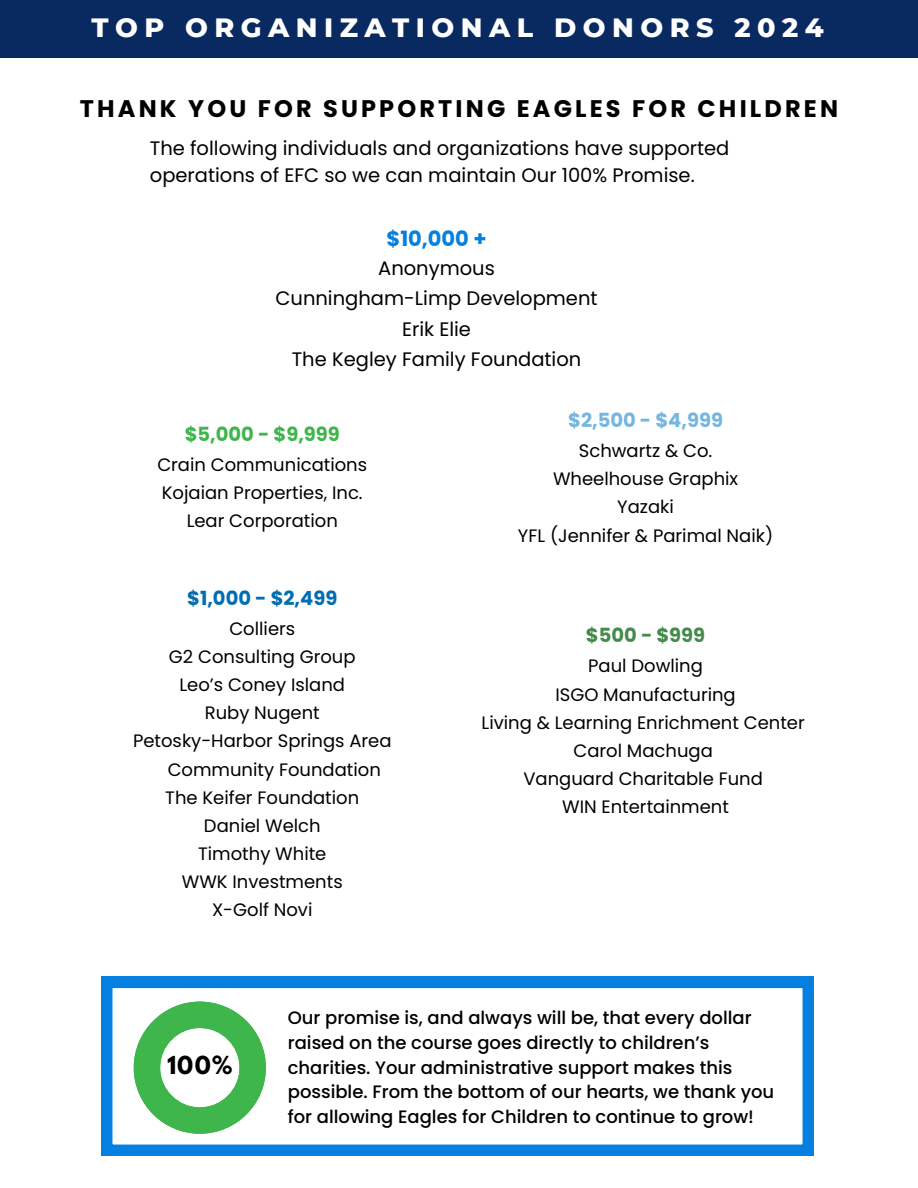
<style>
.page{position:relative;width:918px;height:1188px;background:#fff}
.page>*{position:absolute;margin:0;border:0;box-sizing:border-box;transform-origin:0 0}
.t1{font:800 27px "Montserrat";letter-spacing:.24em;color:#fff}
.t2{font:700 24px "Poppins";letter-spacing:.13em;color:#000}
.t3{font:22.05px "Hussar Bd";color:#000}
.t4{font:700 21px "Poppins";color:#0580e0}
.t5{font:19.5px "Poppins";color:#000}
.t6{font:700 19.5px "Poppins";color:#3eb64c}
.t7{font:700 19.5px "Poppins";color:#75b6e0}
.t8{font:700 19.5px "Poppins";color:#016db1}
.t9{font:700 19.5px "Poppins";color:#448b4c}
.t10{font:18px "Poppins";color:#000}
.t11{font:500 18px/24.8px "Poppins";color:#000}
</style>
<div class="page">
<svg style="left:101px;top:977px;width:712px;height:179px"></svg>
<svg style="left:134px;top:1002px;width:132px;height:132px"></svg>
<div style="left:0;top:0;width:918px;height:58px;background:#092a61"></div>
<p class="t1" style="left:91px;top:11px;width:734px">TOP ORGANIZATIONAL DONORS 2024</p>
<h1 class="t2" style="left:80px;top:92px;width:760px">THANK YOU FOR SUPPORTING EAGLES FOR CHILDREN</h1>
<p class="t5" style="left:150px;top:135px;width:581px">The following individuals and organizations have supported</p>
<p class="t5" style="left:150px;top:162px;width:546px">operations of EFC so we can maintain Our 100% Promise.</p>
<p class="t4" style="left:387px;top:224px;width:102px">$10,000 +</p>
<p class="t5" style="left:378px;top:254px;width:118px">Anonymous</p>
<p class="t5" style="left:275px;top:285px;width:324px">Cunningham-Limp Development</p>
<p class="t5" style="left:402px;top:315px;width:70px">Erik Elie</p>
<p class="t5" style="left:292px;top:345px;width:291px">The Kegley Family Foundation</p>
<p class="t6" style="left:185px;top:420px;width:157px">$5,000 - $9,999</p>
<p class="t10" style="left:157px;top:452px;width:211px">Crain Communications</p>
<p class="t10" style="left:162px;top:480px;width:202px">Kojaian Properties, Inc.</p>
<p class="t10" style="left:187px;top:509px;width:153px">Lear Corporation</p>
<p class="t8" style="left:187px;top:584px;width:152px">$1,000 - $2,499</p>
<p class="t10" style="left:229px;top:616px;width:67px">Colliers</p>
<p class="t10" style="left:169px;top:644px;width:188px">G2 Consulting Group</p>
<p class="t10" style="left:180px;top:672px;width:167px">Leo’s Coney Island</p>
<p class="t10" style="left:205px;top:700px;width:117px">Ruby Nugent</p>
<p class="t10" style="left:133px;top:729px;width:260px">Petosky-Harbor Springs Area</p>
<p class="t10" style="left:168px;top:757px;width:215px">Community Foundation</p>
<p class="t10" style="left:165px;top:785px;width:195px">The Keifer Foundation</p>
<p class="t10" style="left:204px;top:813px;width:118px">Daniel Welch</p>
<p class="t10" style="left:198px;top:841px;width:130px">Timothy White</p>
<p class="t10" style="left:182px;top:869px;width:162px">WWK Investments</p>
<p class="t10" style="left:212px;top:897px;width:102px">X-Golf Novi</p>
<p class="t7" style="left:568px;top:406px;width:156px">$2,500 - $4,999</p>
<p class="t10" style="left:579px;top:438px;width:135px">Schwartz &amp; Co.</p>
<p class="t10" style="left:553px;top:466px;width:187px">Wheelhouse Graphix</p>
<p class="t10" style="left:617px;top:495px;width:58px">Yazaki</p>
<p class="t10" style="left:518px;top:523px;width:257px">YFL (Jennifer &amp; Parimal Naik)</p>
<p class="t9" style="left:586px;top:622px;width:121px">$500 - $999</p>
<p class="t10" style="left:588px;top:654px;width:116px">Paul Dowling</p>
<p class="t10" style="left:555px;top:682px;width:182px">ISGO Manufacturing</p>
<p class="t10" style="left:482px;top:710px;width:325px">Living &amp; Learning Enrichment Center</p>
<p class="t10" style="left:574px;top:738px;width:141px">Carol Machuga</p>
<p class="t10" style="left:523px;top:766px;width:241px">Vanguard Charitable Fund</p>
<p class="t10" style="left:562px;top:794px;width:168px">WIN Entertainment</p>
<p class="t3" style="left:167px;top:1054px;width:68px">100%</p>
<h2 class="t11" style="left:288px;top:1006px;width:488px">Our promise is, and always will be, that every dollar raised on the course goes directly to children’s charities. Your administrative support makes this possible. From the bottom of our hearts, we thank you for allowing Eagles for Children to continue to grow!</h2>
</div>
